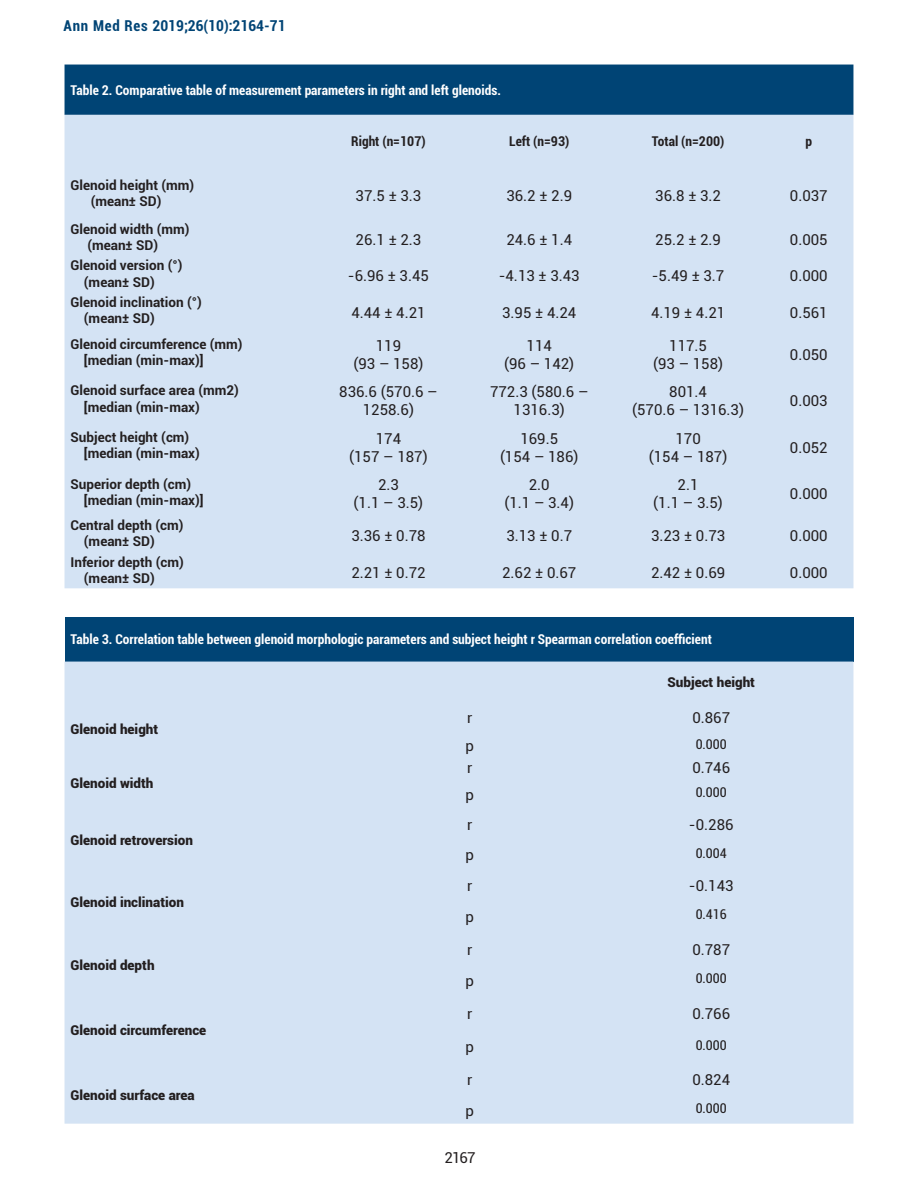
<style>
.page{position:relative;width:918px;height:1188px;background:#fff}
.page>*{position:absolute;margin:0;border:0;box-sizing:border-box;transform-origin:0 0}
.t1{font:15px/18px "Roboto";color:#231f20;text-align:center}
.t2{font:700 condensed 15px "Roboto";color:#004475}
.t3{font:700 13.5px/16.2px "Roboto";color:#231f20}
.t4{font:700 condensed 13.5px "Roboto";color:#fff}
.t5{font:900 13.5px "Roboto";color:#231f20}
.t6{font:condensed 13.5px "Roboto";color:#231f20}
.t7{font:700 condensed 13.5px "Roboto";color:#231f20}
</style>
<div class="page">
<div style="left:65px;top:617px;width:788px;height:45px;background:#004475"></div>
<div style="left:65px;top:662px;width:788px;height:462px;background:#d4e3f4"></div>
<div style="left:65px;top:65px;width:788px;height:50px;background:#004475"></div>
<div style="left:65px;top:115px;width:788px;height:473px;background:#d4e3f4"></div>
<p class="t2" style="left:64px;top:15px;width:224px">Ann Med Res 2019;26(10):2164-71</p>
<p class="t4" style="left:71px;top:80px;width:432px">Table 2. Comparative table of measurement parameters in right and left glenoids.</p>
<p class="t7" style="left:351px;top:132px;width:76px">Right (n=107)</p>
<p class="t7" style="left:509px;top:132px;width:62px">Left (n=93)</p>
<p class="t7" style="left:652px;top:132px;width:74px">Total (n=200)</p>
<p class="t7" style="left:806px;top:132px;width:8px">p</p>
<p class="t3" style="left:91px;top:176px;width:105px;text-indent:-20px">Glenoid height (mm) (mean± SD)</p>
<p class="t1" style="left:356px;top:186px;width:67px">37.5 ± 3.3</p>
<p class="t1" style="left:506px;top:186px;width:67px">36.2 ± 2.9</p>
<p class="t1" style="left:655px;top:186px;width:67px">36.8 ± 3.2</p>
<p class="t1" style="left:790px;top:186px;width:39px">0.037</p>
<p class="t3" style="left:87px;top:220px;width:104px;text-indent:-17px">Glenoid width (mm) (mean± SD)</p>
<p class="t1" style="left:356px;top:230px;width:67px">26.1 ± 2.3</p>
<p class="t1" style="left:506px;top:230px;width:67px">24.6 ± 1.4</p>
<p class="t1" style="left:655px;top:230px;width:67px">25.2 ± 2.9</p>
<p class="t1" style="left:790px;top:230px;width:39px">0.005</p>
<p class="t3" style="left:84px;top:257px;width:100px;text-indent:-13px">Glenoid version (°) (mean± SD)</p>
<p class="t1" style="left:348px;top:266px;width:82px">-6.96 ± 3.45</p>
<p class="t1" style="left:499px;top:266px;width:82px">-4.13 ± 3.43</p>
<p class="t1" style="left:652px;top:266px;width:74px">-5.49 ± 3.7</p>
<p class="t1" style="left:790px;top:266px;width:39px">0.000</p>
<p class="t3" style="left:84px;top:294px;width:119px;text-indent:-13px">Glenoid inclination (°) (mean± SD)</p>
<p class="t1" style="left:351px;top:303px;width:76px">4.44 ± 4.21</p>
<p class="t1" style="left:502px;top:303px;width:76px">3.95 ± 4.24</p>
<p class="t1" style="left:651px;top:303px;width:76px">4.19 ± 4.21</p>
<p class="t1" style="left:790px;top:303px;width:39px">0.561</p>
<p class="t3" style="left:84px;top:335px;width:160px;text-indent:-13px">Glenoid circumference (mm) [median (min-max)]</p>
<p class="t1" style="left:353px;top:336px;width:72px">119<br>(93 – 158)</p>
<p class="t1" style="left:504px;top:336px;width:72px">114<br>(96 – 142)</p>
<p class="t1" style="left:653px;top:336px;width:72px">117.5<br>(93 – 158)</p>
<p class="t1" style="left:790px;top:345px;width:39px">0.050</p>
<p class="t3" style="left:84px;top:382px;width:156px;text-indent:-13px">Glenoid surface area (mm2) [median (min-max)</p>
<p class="t1" style="left:339px;top:382px;width:100px">836.6 (570.6 –<br>1258.6)</p>
<p class="t1" style="left:490px;top:382px;width:100px">772.3 (580.6 –<br>1316.3)</p>
<p class="t1" style="left:632px;top:382px;width:113px">801.4<br>(570.6 – 1316.3)</p>
<p class="t1" style="left:790px;top:391px;width:39px">0.003</p>
<p class="t3" style="left:84px;top:429px;width:117px;text-indent:-13px">Subject height (cm) [median (min-max)</p>
<p class="t1" style="left:349px;top:429px;width:80px">174<br>(157 – 187)</p>
<p class="t1" style="left:500px;top:429px;width:80px">169.5<br>(154 – 186)</p>
<p class="t1" style="left:649px;top:429px;width:80px">170<br>(154 – 187)</p>
<p class="t1" style="left:790px;top:438px;width:39px">0.052</p>
<p class="t3" style="left:84px;top:475px;width:121px;text-indent:-13px">Superior depth (cm) [median (min-max)]</p>
<p class="t1" style="left:354px;top:476px;width:71px">2.3<br>(1.1 – 3.5)</p>
<p class="t1" style="left:504px;top:476px;width:71px">2.0<br>(1.1 – 3.4)</p>
<p class="t1" style="left:653px;top:476px;width:71px">2.1<br>(1.1 – 3.5)</p>
<p class="t1" style="left:790px;top:485px;width:39px">0.000</p>
<p class="t3" style="left:84px;top:517px;width:101px;text-indent:-13px">Central depth (cm) (mean± SD)</p>
<p class="t1" style="left:351px;top:526px;width:76px">3.36 ± 0.78</p>
<p class="t1" style="left:506px;top:526px;width:67px">3.13 ± 0.7</p>
<p class="t1" style="left:651px;top:526px;width:76px">3.23 ± 0.73</p>
<p class="t1" style="left:790px;top:526px;width:39px">0.000</p>
<p class="t3" style="left:84px;top:554px;width:101px;text-indent:-13px">Inferior depth (cm) (mean± SD)</p>
<p class="t1" style="left:351px;top:563px;width:76px">2.21 ± 0.72</p>
<p class="t1" style="left:502px;top:563px;width:76px">2.62 ± 0.67</p>
<p class="t1" style="left:651px;top:563px;width:76px">2.42 ± 0.69</p>
<p class="t1" style="left:790px;top:563px;width:39px">0.000</p>
<p class="t4" style="left:71px;top:630px;width:643px">Table 3. Correlation table between glenoid morphologic parameters and subject height r Spearman correlation coefficient</p>
<p class="t5" style="left:667px;top:673px;width:89px">Subject height</p>
<p class="t5" style="left:71px;top:720px;width:89px">Glenoid height</p>
<p class="t1" style="left:467px;top:709px;width:7px">r</p>
<p class="t1" style="left:692px;top:709px;width:39px">0.867</p>
<p class="t1" style="left:465px;top:736px;width:10px">p</p>
<p class="t6" style="left:696px;top:734px;width:33px">0.000</p>
<p class="t5" style="left:71px;top:774px;width:84px">Glenoid width</p>
<p class="t5" style="left:71px;top:831px;width:124px">Glenoid retroversion</p>
<p class="t5" style="left:71px;top:892px;width:115px">Glenoid inclination</p>
<p class="t5" style="left:71px;top:955px;width:86px">Glenoid depth</p>
<p class="t5" style="left:71px;top:1020px;width:137px">Glenoid circumference</p>
<p class="t5" style="left:71px;top:1085px;width:126px">Glenoid surface area</p>
<p class="t1" style="left:467px;top:758px;width:7px">r</p>
<p class="t1" style="left:692px;top:758px;width:39px">0.746</p>
<p class="t1" style="left:465px;top:785px;width:10px">p</p>
<p class="t6" style="left:696px;top:783px;width:33px">0.000</p>
<p class="t1" style="left:467px;top:815px;width:7px">r</p>
<p class="t1" style="left:689px;top:815px;width:46px">-0.286</p>
<p class="t1" style="left:465px;top:846px;width:10px">p</p>
<p class="t6" style="left:696px;top:843px;width:33px">0.004</p>
<p class="t1" style="left:467px;top:876px;width:7px">r</p>
<p class="t1" style="left:689px;top:876px;width:46px">-0.143</p>
<p class="t1" style="left:465px;top:907px;width:10px">p</p>
<p class="t6" style="left:696px;top:905px;width:33px">0.416</p>
<p class="t1" style="left:467px;top:940px;width:7px">r</p>
<p class="t1" style="left:692px;top:940px;width:39px">0.787</p>
<p class="t1" style="left:465px;top:971px;width:10px">p</p>
<p class="t6" style="left:696px;top:969px;width:33px">0.000</p>
<p class="t1" style="left:467px;top:1004px;width:7px">r</p>
<p class="t1" style="left:692px;top:1004px;width:39px">0.766</p>
<p class="t1" style="left:465px;top:1037px;width:10px">p</p>
<p class="t6" style="left:696px;top:1035px;width:33px">0.000</p>
<p class="t1" style="left:467px;top:1070px;width:7px">r</p>
<p class="t1" style="left:692px;top:1070px;width:39px">0.824</p>
<p class="t1" style="left:465px;top:1101px;width:10px">p</p>
<p class="t6" style="left:696px;top:1099px;width:33px">0.000</p>
<p class="t1" style="left:445px;top:1148px;width:32px">2167</p>
</div>
